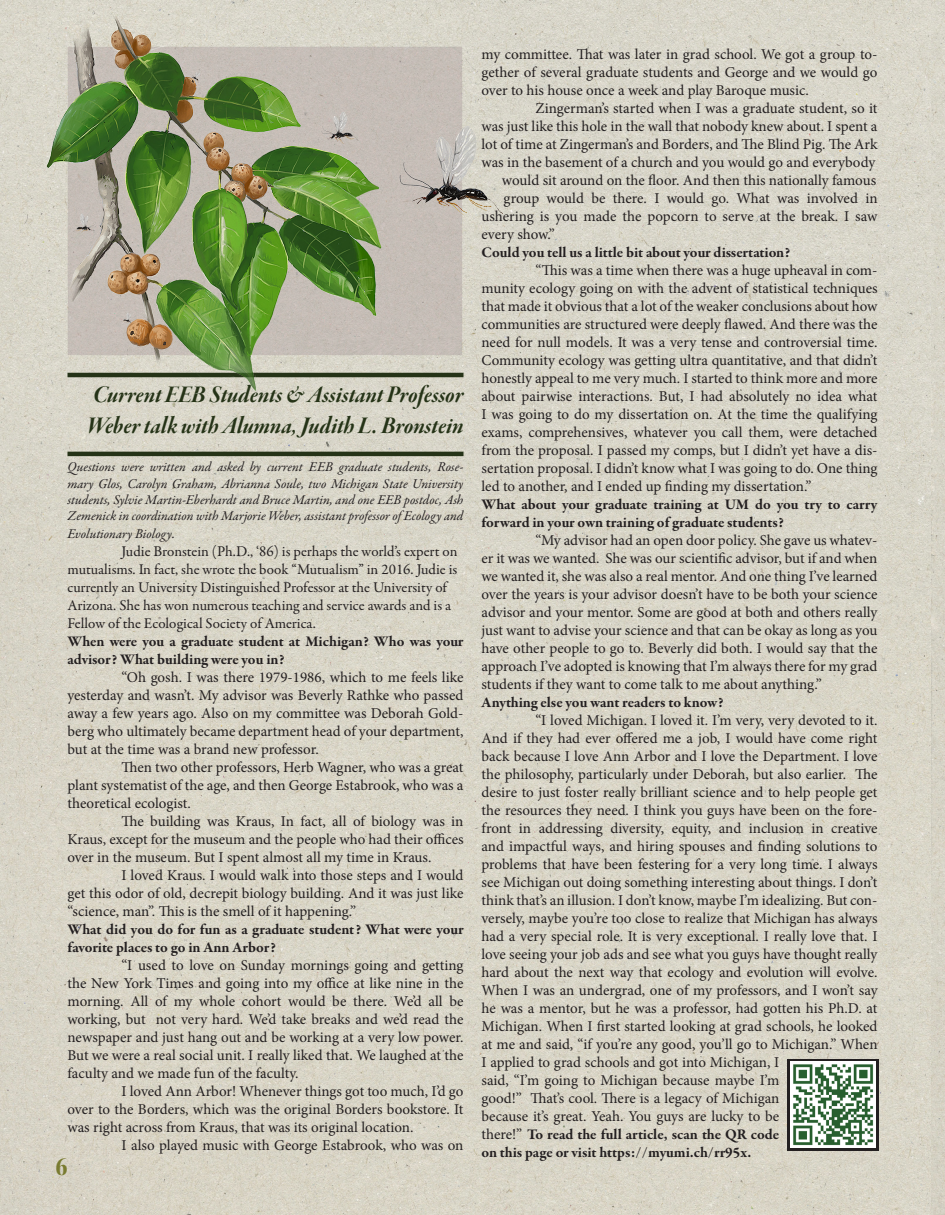
<style>
.page{position:relative;width:945px;height:1215px;background:#fff}
.page>*{position:absolute;margin:0;border:0;box-sizing:border-box;transform-origin:0 0}
.t1{font:27px "Kepler Std Bold Scn Disp";color:#797b30}
.t2{font:25.5px/30.6px "Garamond Premr Pro Bd It Disp";color:#253317}
.t3{font:15px/18px "Minion Pro";letter-spacing:-.005em;color:#231f20;text-align:justify}
.Paragraph_Style_2{font:700 15px/18px "Garamond Premr Pro";letter-spacing:-.005em;color:#231f20}
.t4{font:15px/18px "Garamond Premr Pro";color:#231f20}
.t5{font:italic 13.5px/16.2px "Garamond Premr Pro";color:#231f20;text-align:justify}
.s1{font-family:"Garamond Premr Pro";font-weight:700}
</style>
<div class="page">
<img style="left:0;top:0;width:945px;height:1215px">
<hr style="left:68px;top:452px;width:396px;height:4px;background:#253317">
<img style="left:46px;top:16px;width:457px;height:377px">
<svg style="left:787px;top:1059px;width:92px;height:91px"></svg>
<img style="left:790px;top:1062px;width:86px;height:85px">
<p class="t2" style="left:87px;top:381px;width:378px">Current EEB Students &amp; Assistant Professor<br>Weber talk with Alumna, Judith L. Bronstein</p>
<p class="t5" style="left:68px;top:460px;width:398px">Questions were written and asked by current EEB graduate students, Rose&shy;mary Glos, Carolyn Graham, Abrianna Soule, two Michigan State University students, Sylvie Martin-Eberhardt and Bruce Martin, and one EEB postdoc, Ash Zemenick in coordination with Marjorie Weber, assistant professor of Ecology and</p>
<p class="t5" style="left:68px;top:526px;width:109px">Evolutionary Biology.</p>
<p class="t4" style="left:68px;top:543px;width:392px;text-indent:54px">Judie Bronstein (Ph.D., ‘86) is perhaps the world’s expert on mutualisms. In fact, she wrote the book “Mutualism” in 2016. Judie is currently an University Distinguished Professor at the University of Arizona. She has won numerous teaching and service awards and is a Fellow of the Ecological Society of America.</p>
<p class="Paragraph_Style_2" style="left:68px;top:633px;width:398px">When were you a graduate student at Michigan? Who was your advisor? What building were you in?</p>
<p class="t3" style="left:68px;top:668px;width:398px;text-indent:54px">“Oh gosh. I was there 1979-1986, which to me feels like yesterday and wasn’t. My advisor was Beverly Rathke who passed away a few years ago. Also on my committee was Deborah Gold&shy;berg who ultimately became department head of your department, but at the time was a brand new professor.</p>
<p class="t3" style="left:68px;top:758px;width:397px;text-indent:54px">Then two other professors, Herb Wagner, who was a great plant systematist of the age, and then George Estabrook, who was a theoretical ecologist.</p>
<p class="t3" style="left:68px;top:812px;width:398px;text-indent:54px">The building was Kraus, In fact, all of biology was in Kraus, except for the museum and the people who had their offices over in the museum. But I spent almost all my time in Kraus.</p>
<p class="t3" style="left:68px;top:866px;width:398px;text-indent:54px">I loved Kraus. I would walk into those steps and I would get this odor of old, decrepit biology building. And it was just like “science, man”. This is the smell of it happening.”</p>
<p class="Paragraph_Style_2" style="left:68px;top:921px;width:398px">What did you do for fun as a graduate student? What were your favorite places to go in Ann Arbor?</p>
<p class="t3" style="left:68px;top:956px;width:398px;text-indent:54px">“I used to love on Sunday mornings going and getting the New York Times and going into my office at like nine in the morning. All of my whole cohort would be there. We’d all be working, but not very hard. We’d take breaks and we’d read the newspaper and just hang out and be working at a very low power.<br>But we were a real social unit. I really liked that. We laughed at the faculty and we made fun of the faculty.</p>
<p class="t3" style="left:68px;top:1082px;width:397px;text-indent:54px">I loved Ann Arbor! Whenever things got too much, I’d go over to the Borders, which was the original Borders bookstore. It was right across from Kraus, that was its original location.</p>
<p class="t3" style="left:122px;top:1136px;width:344px">I also played music with George Estabrook, who was on</p>
<p class="t1" style="left:56px;top:1152px;width:13px">6</p>
<p class="t3" style="left:482px;top:45px;width:398px">my committee. That was later in grad school. We got a group to&shy;gether of several graduate students and George and we would go over to his house once a week and play Baroque music.</p>
<p class="t3" style="left:482px;top:99px;width:398px;text-indent:54px">Zingerman’s started when I was a graduate student, so it was just like this hole in the wall that nobody knew about. I spent a lot of time at Zingerman’s and Borders, and The Blind Pig. The Ark was in the basement of a church and you would go and everybody</p>
<p class="t3" style="left:502px;top:171px;width:376px">would sit around on the floor. And then this nationally famous</p>
<p class="t3" style="left:482px;top:189px;width:398px;text-indent:22px">group would be there. I would go. What was involved in ushering is you made the popcorn to serve at the break. I saw every show.”</p>
<p class="Paragraph_Style_2" style="left:482px;top:243px;width:310px">Could you tell us a little bit about your dissertation?</p>
<p class="t3" style="left:482px;top:261px;width:398px;text-indent:54px">“This was a time when there was a huge upheaval in com&shy;munity ecology going on with the advent of statistical techniques that made it obvious that a lot of the weaker conclusions about how communities are structured were deeply flawed. And there was the need for null models. It was a very tense and controversial time.<br>Community ecology was getting ultra quantitative, and that didn’t honestly appeal to me very much. I started to think more and more about pairwise interactions. But, I had absolutely no idea what I was going to do my dissertation on. At the time the qualifying exams, comprehensives, whatever you call them, were detached from the proposal. I passed my comps, but I didn’t yet have a dis&shy;sertation proposal. I didn’t know what I was going to do. One thing led to another, and I ended up finding my dissertation.”</p>
<p class="Paragraph_Style_2" style="left:482px;top:495px;width:397px">What about your graduate training at UM do you try to carry forward in your own training of graduate students?</p>
<p class="t3" style="left:482px;top:531px;width:398px;text-indent:54px">“My advisor had an open door policy. She gave us whatev&shy;er it was we wanted. She was our scientific advisor, but if and when we wanted it, she was also a real mentor. And one thing I’ve learned over the years is your advisor doesn’t have to be both your science advisor and your mentor. Some are good at both and others really just want to advise your science and that can be okay as long as you have other people to go to. Beverly did both. I would say that the approach I’ve adopted is knowing that I’m always there for my grad students if they want to come talk to me about anything.”</p>
<p class="Paragraph_Style_2" style="left:482px;top:693px;width:244px">Anything else you want readers to know?</p>
<p class="t3" style="left:482px;top:711px;width:398px;text-align:left;text-indent:54px">“I loved Michigan. I loved it. I’m very, very devoted to it.<br>And if they had ever offered me a job, I would have come right back because I love Ann Arbor and I love the Department. I love the philosophy, particularly under Deborah, but also earlier. The desire to just foster really brilliant science and to help people get the resources they need. I think you guys have been on the fore&shy;front in addressing diversity, equity, and inclusion in creative and impactful ways, and hiring spouses and finding solutions to problems that have been festering for a very long time. I always see Michigan out doing something interesting about things. I don’t think that’s an illusion. I don’t know, maybe I’m idealizing. But con&shy;versely, maybe you’re too close to realize that Michigan has always had a very special role. It is very exceptional. I really love that. I love seeing your job ads and see what you guys have thought really hard about the next way that ecology and evolution will evolve.<br>When I was an undergrad, one of my professors, and I won’t say he was a mentor, but he was a professor, had gotten his Ph.D. at Michigan. When I first started looking at grad schools, he looked at me and said, “if you’re any good, you’ll go to Michigan.” When I applied to grad schools and got into Michigan, I<br>said, “I’m going to Michigan because maybe I’m<br>good!” That’s cool. There is a legacy of Michigan<br>because it’s great. Yeah. You guys are lucky to be<br>there!” <span class="s1">To read the full article, scan the QR code<br>on this page or visit https://myumi.ch/rr95x.</span></p>
</div>
